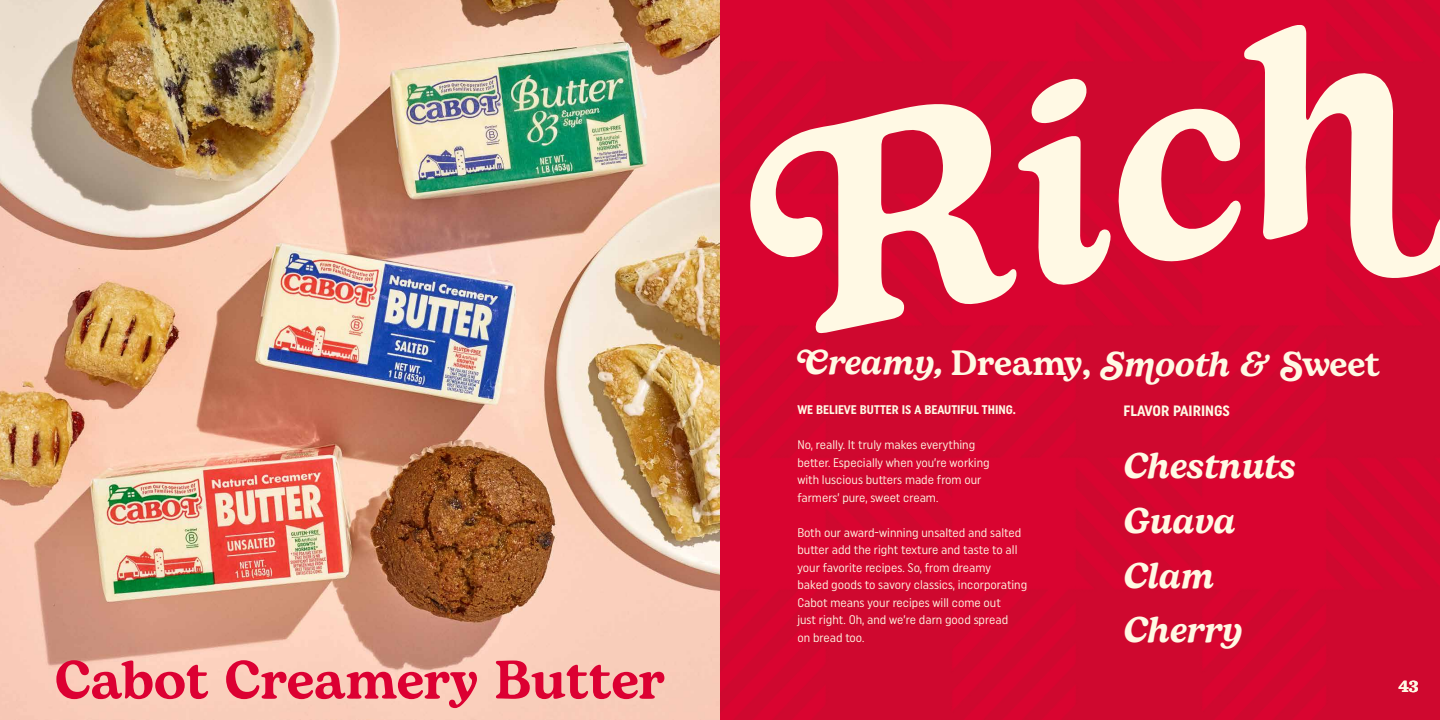
<style>
.page{position:relative;width:1440px;height:720px;background:#fff}
.page>*{position:absolute;margin:0;border:0;box-sizing:border-box;transform-origin:0 0}
.t1{font:italic 600 287.5px "Bogart Trial";color:#fff9e4}
.t2{font:600 53.75px "Bogart Trial";color:#dc0032}
.t3{font:italic 600 36.25px/55px "Bogart Trial";color:#fff9e4}
.t4{font:italic 600 35px "Bogart Trial";color:#fff9e4}
.t5{font:700 17.5px "Sentinel";color:#fff9e4}
.t6{font:700 15px "Uniform Condensed";color:#fff9e4}
.t7{font:12.5px/17.5px "Uniform Condensed";color:#fff9e4}
.t8{font:700 12.5px "Uniform Condensed";color:#fff9e4}
.s1{font-style:normal}
</style>
<div class="page">
<img style="left:1203px;top:0;width:237px;height:720px">
<img style="left:953px;top:0;width:250px;height:720px">
<img style="left:0;top:0;width:953px;height:720px">
<h2 class="t2" style="left:55px;top:642px;width:611px">Cabot Creamery Butter</h2>
<h1 class="t1" style="left:698px;top:49px;width:694px;rotate:-12deg">R ich</h1>
<h3 class="t4" style="left:795px;top:338px;width:586px">Creamy, <span class="s1">Dreamy,</span> Smooth &amp; <span class="s1">Sweet</span></h3>
<p class="t8" style="left:797px;top:403px;width:220px">WE BELIEVE BUTTER IS A BEAUTIFUL THING.</p>
<p class="t7" style="left:797px;top:436px;width:194px">No, really. It truly makes everything better. Especially when you’re working with luscious butters made from our farmers’ pure, sweet cream.</p>
<p class="t7" style="left:797px;top:524px;width:231px">Both our award-winning unsalted and salted butter add the right texture and taste to all your favorite recipes. So, from dreamy<br>baked goods to savory classics, incorporating Cabot means your recipes will come out<br>just right. Oh, and we’re darn good spread<br>on bread too.</p>
<p class="t6" style="left:1124px;top:402px;width:108px">FLAVOR PAIRINGS</p>
<h3 class="t3" style="left:1124px;top:437px;width:174px">Chestnuts<br>Guava<br>Clam<br>Cherry</h3>
<h3 class="t5" style="left:1398px;top:673px;width:22px">43</h3>
</div>
